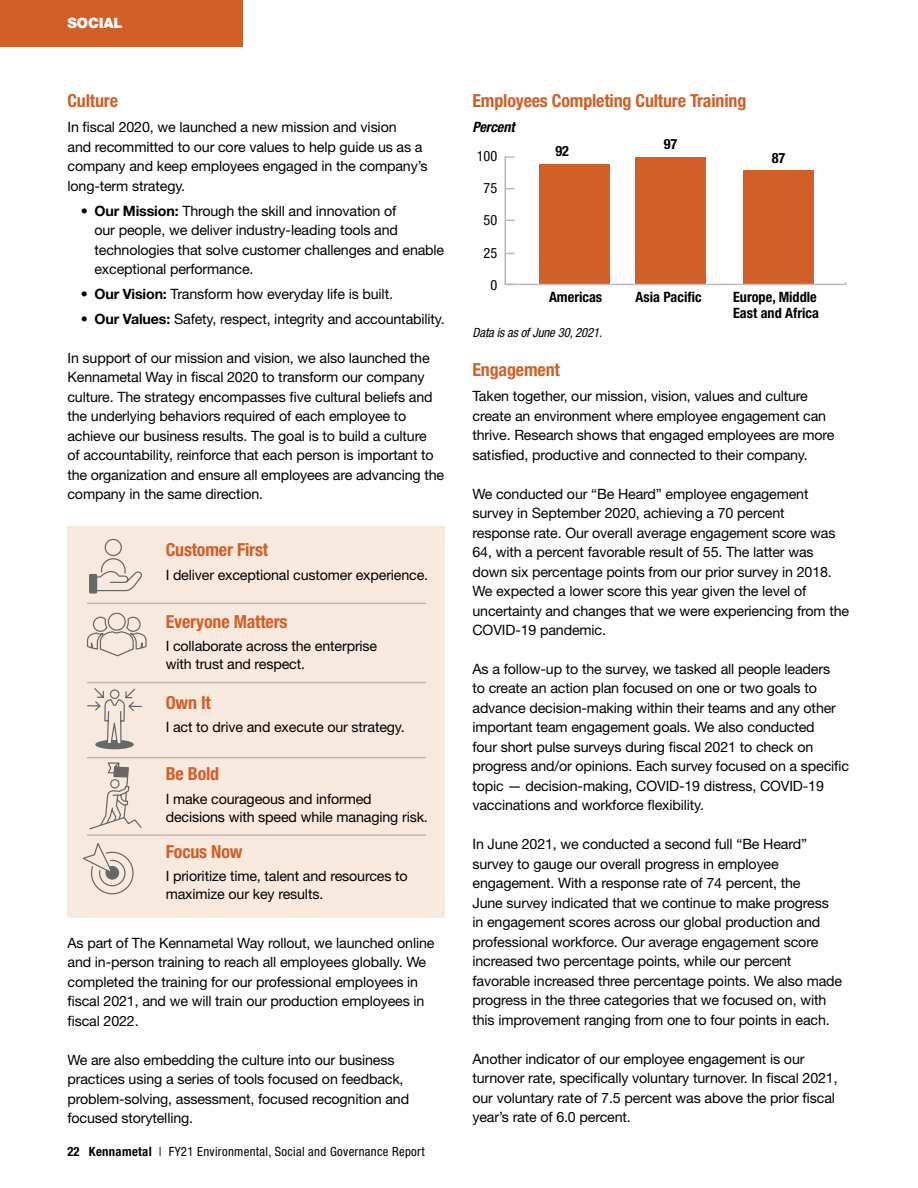
<style>
.page{position:relative;width:918px;height:1188px;background:#fff}
.page>*{position:absolute;margin:0;border:0;box-sizing:border-box;transform-origin:0 0}
.t1{font:700 condensed 18px "Helvetica Neue LT Pro";letter-spacing:-.01em;color:#d15f27}
.t2{font:14.25px/19.5px "Helvetica Neue LT Pro";letter-spacing:-.01em;color:#000}
.t3{font:700 condensed 14.25px/16.5px "Helvetica Neue LT Pro";color:#000}
.t4{font:condensed 14.25px "Helvetica Neue LT Pro";color:#000}
.t5{font:italic 700 condensed 14.25px "Helvetica Neue LT Pro";letter-spacing:-.01em;color:#000}
.t6{font:900 14.25px "Helvetica Neue LT Pro";letter-spacing:-.01em;color:#fff}
.t7{font:condensed 12.75px "Helvetica Neue LT Pro";letter-spacing:.025em;color:#000}
.t8{font:italic condensed 12.75px "Helvetica Neue LT Pro";letter-spacing:-.01em;color:#000}
.s1{font-weight:700}
</style>
<div class="page">
<div style="left:68px;top:526px;width:378px;height:391px;background:#f8e9de"></div>
<svg style="left:82px;top:843px;width:52px;height:52px"></svg>
<svg style="left:89px;top:762px;width:53px;height:68px"></svg>
<svg style="left:87px;top:688px;width:55px;height:61px"></svg>
<svg style="left:87px;top:612px;width:60px;height:45px"></svg>
<div style="left:90px;top:575px;width:7px;height:18px;background:#666767"></div>
<div style="left:89px;top:574px;width:8px;height:20px;border:1px solid #666767"></div>
<svg style="left:95px;top:538px;width:47px;height:54px"></svg>
<hr style="left:87px;top:603px;width:339px;height:1px;background:#c3b7b1">
<hr style="left:87px;top:682px;width:339px;height:1px;background:#c3b7b1">
<hr style="left:87px;top:757px;width:339px;height:1px;background:#c3b7b1">
<hr style="left:87px;top:834px;width:339px;height:2px;background:#c3b7b1">
<div style="left:0;top:0;width:243px;height:46px;background:#d15f27"></div>
<div style="left:743px;top:170px;width:71px;height:114px;background:#d15f27"></div>
<div style="left:636px;top:157px;width:70px;height:127px;background:#d15f27"></div>
<div style="left:540px;top:164px;width:70px;height:120px;background:#d15f27"></div>
<hr style="left:505px;top:284px;width:341px;height:1px;background:#c3b7b1">
<hr style="left:504px;top:156px;width:2px;height:129px;background:#c3b7b1">
<svg style="left:504px;top:282px;width:11px;height:3px"></svg>
<svg style="left:505px;top:156px;width:10px;height:2px"></svg>
<p class="t6" style="left:68px;top:14px;width:56px">SOCIAL</p>
<p class="t1" style="left:68px;top:90px;width:52px">Culture</p>
<p class="t2" style="left:68px;top:117px;width:362px">In fiscal 2020, we launched a new mission and vision<br>and recommitted to our core values to help guide us as a company and keep employees engaged in the company’s long-term strategy.</p>
<p class="t2" style="left:94px;top:200px;width:351px;text-indent:-13px">• <span class="s1">Our Mission:</span> Through the skill and innovation of<br>our people, we deliver industry-leading tools and technologies that solve customer challenges and enable exceptional performance.</p>
<p class="t2" style="left:81px;top:284px;width:313px">• <span class="s1">Our Vision:</span> Transform how everyday life is built.</p>
<p class="t2" style="left:81px;top:309px;width:365px">• <span class="s1">Our Values:</span> Safety, respect, integrity and accountability.</p>
<p class="t2" style="left:67px;top:348px;width:378px">In support of our mission and vision, we also launched the Kennametal Way in fiscal 2020 to transform our company culture. The strategy encompasses five cultural beliefs and the underlying behaviors required of each employee to achieve our business results. The goal is to build a culture<br>of accountability, reinforce that each person is important to the organization and ensure all employees are advancing the company in the same direction.</p>
<p class="t1" style="left:166px;top:539px;width:104px">Customer First</p>
<p class="t2" style="left:166px;top:564px;width:264px">I deliver exceptional customer experience.</p>
<p class="t1" style="left:166px;top:610px;width:123px">Everyone Matters</p>
<p class="t2" style="left:166px;top:637px;width:213px;line-height:18px">I collaborate across the enterprise with trust and respect.</p>
<p class="t1" style="left:166px;top:691px;width:47px">Own It</p>
<p class="t2" style="left:166px;top:717px;width:241px">I act to drive and execute our strategy.</p>
<p class="t1" style="left:166px;top:763px;width:55px">Be Bold</p>
<p class="t2" style="left:166px;top:789px;width:264px;line-height:18px">I make courageous and informed decisions with speed while managing risk.</p>
<p class="t1" style="left:166px;top:841px;width:78px">Focus Now</p>
<p class="t2" style="left:166px;top:867px;width:243px;line-height:18px">I prioritize time, talent and resources to maximize our key results.</p>
<p class="t2" style="left:68px;top:933px;width:369px">As part of The Kennametal Way rollout, we launched online and in-person training to reach all employees globally. We completed the training for our professional employees in fiscal 2021, and we will train our production employees in fiscal 2022.</p>
<p class="t2" style="left:68px;top:1050px;width:343px">We are also embedding the culture into our business practices using a series of tools focused on feedback, problem-solving, assessment, focused recognition and focused storytelling.</p>
<p class="t7" style="left:68px;top:1144px;width:359px"><span class="s1">22 Kennametal</span> | FY21 Environmental, Social and Governance Report</p>
<p class="t1" style="left:472px;top:90px;width:275px">Employees Completing Culture Training</p>
<p class="t5" style="left:472px;top:119px;width:44px">Percent</p>
<p class="t3" style="left:664px;top:136px;width:15px">97</p>
<p class="t3" style="left:555px;top:143px;width:15px">92</p>
<p class="t4" style="left:477px;top:147px;width:22px">100</p>
<p class="t3" style="left:772px;top:149px;width:15px">87</p>
<p class="t4" style="left:484px;top:180px;width:15px">75</p>
<p class="t4" style="left:484px;top:212px;width:15px">50</p>
<p class="t4" style="left:484px;top:244px;width:15px">25</p>
<p class="t4" style="left:490px;top:276px;width:8px">0</p>
<p class="t8" style="left:472px;top:325px;width:131px">Data is as of June 30, 2021.</p>
<p class="t1" style="left:472px;top:359px;width:89px">Engagement</p>
<p class="t2" style="left:472px;top:386px;width:363px">Taken together, our mission, vision, values and culture create an environment where employee engagement can thrive. Research shows that engaged employees are more satisfied, productive and connected to their company.</p>
<p class="t2" style="left:472px;top:483px;width:378px">We conducted our “Be Heard” employee engagement survey in September 2020, achieving a 70 percent<br>response rate. Our overall average engagement score was 64, with a percent favorable result of 55. The latter was down six percentage points from our prior survey in 2018.<br>We expected a lower score this year given the level of uncertainty and changes that we were experiencing from the COVID-19 pandemic.</p>
<p class="t2" style="left:472px;top:659px;width:378px">As a follow-up to the survey, we tasked all people leaders<br>to create an action plan focused on one or two goals to advance decision-making within their teams and any other important team engagement goals. We also conducted<br>four short pulse surveys during fiscal 2021 to check on progress and/or opinions. Each survey focused on a specific topic — decision-making, COVID-19 distress, COVID-19 vaccinations and workforce flexibility.</p>
<p class="t2" style="left:472px;top:834px;width:371px">In June 2021, we conducted a second full “Be Heard” survey to gauge our overall progress in employee engagement. With a response rate of 74 percent, the<br>June survey indicated that we continue to make progress in engagement scores across our global production and professional workforce. Our average engagement score increased two percentage points, while our percent favorable increased three percentage points. We also made progress in the three categories that we focused on, with this improvement ranging from one to four points in each.</p>
<p class="t2" style="left:472px;top:1049px;width:367px">Another indicator of our employee engagement is our turnover rate, specifically voluntary turnover. In fiscal 2021, our voluntary rate of 7.5 percent was above the prior fiscal year’s rate of 6.0 percent.</p>
<p class="t3" style="left:636px;top:288px;width:68px">Asia Pacific</p>
<p class="t3" style="left:549px;top:288px;width:55px">Americas</p>
<p class="t3" style="left:733px;top:288px;width:87px">Europe, Middle<br>East and Africa</p>
</div>
